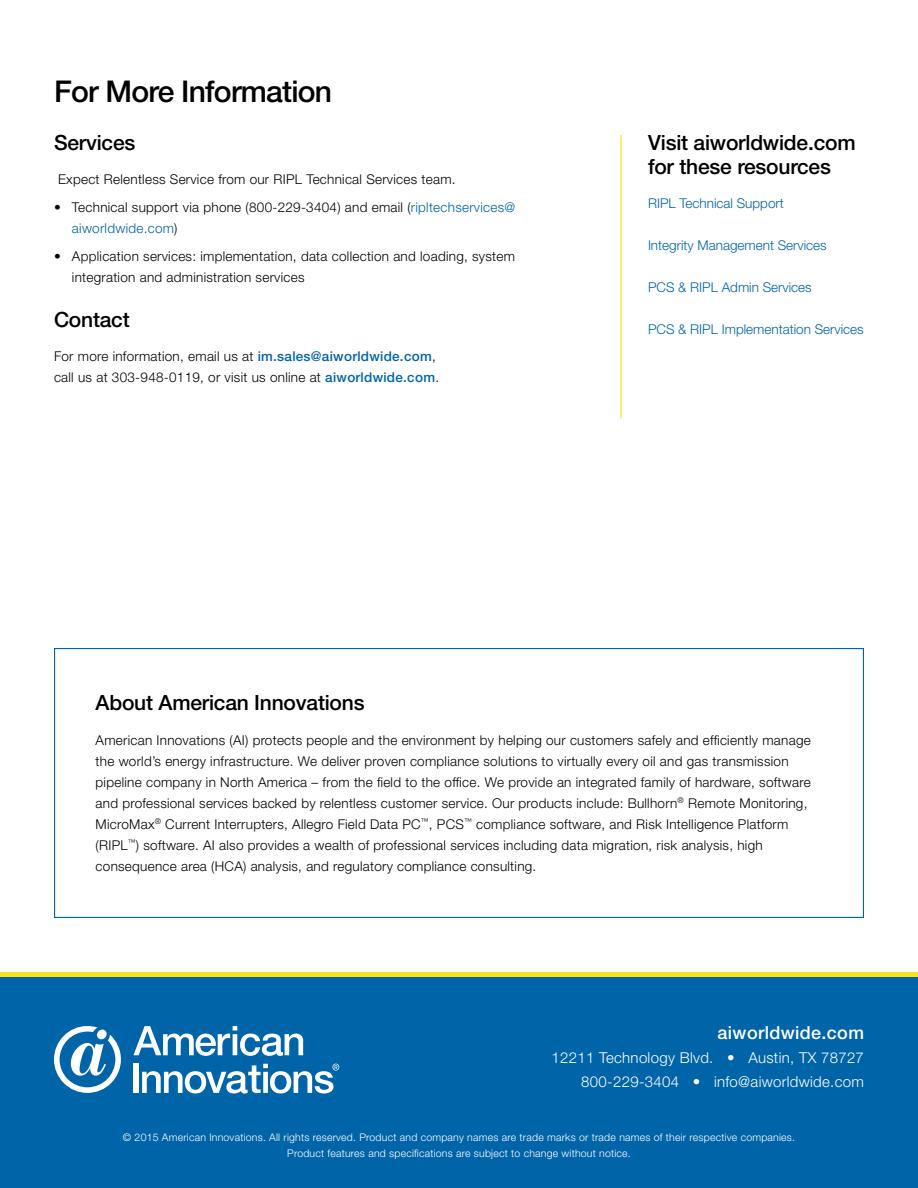
<style>
.page{position:relative;width:918px;height:1188px;background:#fff}
.page>*{position:absolute;margin:0;border:0;box-sizing:border-box;transform-origin:0 0}
.t1{font:500 30px "Helvetica Neue LT Std";letter-spacing:-.025em;color:#000}
.t2{font:500 21px/24px "Helvetica Neue LT Std";letter-spacing:-.01em;color:#000}
.t3{font:500 18px "Helvetica Neue LT Std";letter-spacing:.02em;color:#fff}
.t4{font:300 15px/24px "Helvetica Neue LT Std";letter-spacing:.02em;color:#fff;text-align:right}
.t5{font:300 13.5px/21px "Helvetica Neue LT Std";letter-spacing:.02em;color:#000}
.t6{font:300 13.5px "Helvetica Neue LT Std";color:#0064a9}
.t7{font:300 10.5px/15px "Helvetica Neue LT Std";letter-spacing:.02em;color:#fff;text-align:center}
.s1{color:#0064a9}
.s2{font-weight:500;color:#0064a9}
</style>
<div class="page">
<div style="left:0;top:976px;width:918px;height:212px;background:#0064a9"></div>
<svg style="left:133px;top:1026px;width:170px;height:30px"></svg>
<div style="left:133px;top:1064px;width:6px;height:29px;background:#fff"></div>
<svg style="left:54px;top:1026px;width:67px;height:67px"></svg>
<div style="left:97px;top:1030px;width:10px;height:9px;background:#fff;border-radius:50%"></div>
<svg style="left:142px;top:1064px;width:197px;height:30px"></svg>
<hr style="left:0;top:972px;width:918px;height:4px;background:#fee017">
<hr style="left:620px;top:135px;width:2px;height:283px;background:#fee017">
<h1 class="t1" style="left:54px;top:74px;width:280px">For More Information</h1>
<h2 class="t2" style="left:54px;top:130px;width:83px">Services</h2>
<p class="t5" style="left:58px;top:169px;width:399px">Expect Relentless Service from our RIPL Technical Services team.</p>
<p class="t5" style="left:72px;top:197px;width:445px;text-indent:-18px">• Technical support via phone (800-229-3404) and email (<span class="s1">ripltechservices@ aiworldwide.com</span>)</p>
<p class="t5" style="left:72px;top:245px;width:445px;text-indent:-18px">• Application services: implementation, data collection and loading, system integration and administration services</p>
<h2 class="t2" style="left:54px;top:307px;width:77px">Contact</h2>
<p class="t5" style="left:54px;top:346px;width:387px">For more information, email us at <span class="s2">im.sales@aiworldwide.com</span>, call us at 303-948-0119, or visit us online at <span class="s2">aiworldwide.com</span>.</p>
<h2 class="t2" style="left:648px;top:130px;width:209px">Visit aiworldwide.com for these resources</h2>
<p class="t6" style="left:648px;top:195px;width:137px">RIPL Technical Support</p>
<p class="t6" style="left:648px;top:237px;width:180px">Integrity Management Services</p>
<p class="t6" style="left:648px;top:279px;width:165px">PCS &amp; RIPL Admin Services</p>
<p class="t6" style="left:648px;top:321px;width:217px">PCS &amp; RIPL Implementation Services</p>
<h2 class="t2" style="left:96px;top:691px;width:271px">About American Innovations</h2>
<p class="t5" style="left:96px;top:729px;width:717px">American Innovations (AI) protects people and the environment by helping our customers safely and efficiently manage the world’s energy infrastructure. We deliver proven compliance solutions to virtually every oil and gas transmission pipeline company in North America – from the field to the office. We provide an integrated family of hardware, software and professional services backed by relentless customer service. Our products include: Bullhorn<sup>®</sup> Remote Monitoring, MicroMax<sup>®</sup> Current Interrupters, Allegro Field Data PC<sup>™</sup>, PCS<sup>™</sup> compliance software, and Risk Intelligence Platform (RIPL<sup>™</sup>) software. AI also provides a wealth of professional services including data migration, risk analysis, high consequence area (HCA) analysis, and regulatory compliance consulting.</p>
<h3 class="t3" style="left:718px;top:1022px;width:148px">aiworldwide.com</h3>
<p class="t4" style="left:551px;top:1045px;width:314px">12211 Technology Blvd. • Austin, TX 78727<br>800-229-3404 • info@aiworldwide.com</p>
<p class="t7" style="left:123px;top:1130px;width:674px">© 2015 American Innovations. All rights reserved. Product and company names are trade marks or trade names of their respective companies.<br>Product features and specifications are subject to change without notice.</p>
</div>
